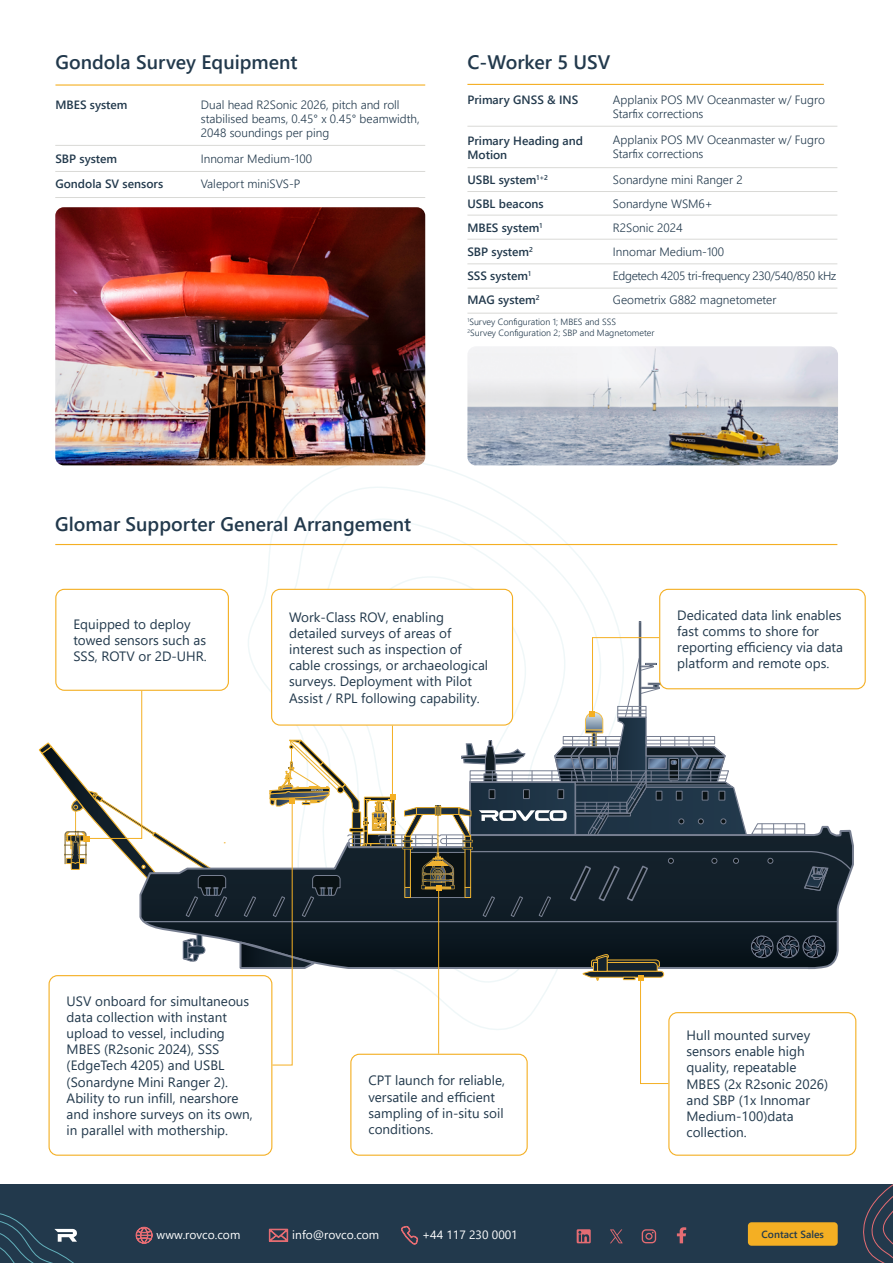
<style>
.page{position:relative;width:893px;height:1263px;background:#fff}
.page>*{position:absolute;margin:0;border:0;box-sizing:border-box;transform-origin:0 0}
.t1{font:600 19.5px "Segoe UI";color:#22394c}
.t2{font:13.5px/16.2px "Segoe UI";color:#22394c}
.t3{font:300 12px/24px "Segoe UI";color:#22394c}
.t4{font:600 12px/24px "Segoe UI";color:#22394c}
.t5{font:12px "Segoe UI";color:#fff}
.t6{font:600 10.2px "Segoe UI";color:#22394c}
.t7{font:300 9px/10.8px "Segoe UI";color:#22394c}
</style>
<div class="page">
<svg style="left:247px;top:452px;width:379px;height:185px"></svg>
<div style="left:639px;top:621px;width:2px;height:96px;border:1px solid #777f91"></div>
<svg style="left:139px;top:841px;width:715px;height:102px"></svg>
<hr style="left:145px;top:921px;width:693px;height:1px;background:#777f91">
<svg style="left:178px;top:933px;width:28px;height:29px"></svg>
<hr style="left:467px;top:167px;width:370px;height:1px;background:#d9d9d6">
<hr style="left:467px;top:126px;width:370px;height:1px;background:#d9d9d6">
<hr style="left:467px;top:191px;width:370px;height:1px;background:#d9d9d6">
<hr style="left:467px;top:215px;width:370px;height:1px;background:#d9d9d6">
<hr style="left:467px;top:264px;width:370px;height:1px;background:#d9d9d6">
<hr style="left:467px;top:239px;width:370px;height:1px;background:#d9d9d6">
<hr style="left:467px;top:288px;width:370px;height:1px;background:#d9d9d6">
<hr style="left:467px;top:84px;width:357px;height:1px;background:#f4af23">
<hr style="left:467px;top:313px;width:370px;height:1px;background:#d9d9d6">
<img style="left:467px;top:346px;width:371px;height:119px">
<div style="left:350px;top:1054px;width:178px;height:102px;border:1px solid #f4af23;border-radius:9px"></div>
<div style="left:272px;top:589px;width:240px;height:136px;background:#fff;border-radius:9px"></div>
<div style="left:668px;top:1012px;width:188px;height:144px;border:1px solid #f4af23;border-radius:9px"></div>
<hr style="left:55px;top:544px;width:782px;height:1px;background:#f4af23">
<div style="left:55px;top:589px;width:174px;height:102px;border:1px solid #f4af23;border-radius:9px"></div>
<div style="left:659px;top:589px;width:207px;height:100px;border:1px solid #f4af23;border-radius:9px"></div>
<div style="left:49px;top:975px;width:223px;height:181px;border:1px solid #f4af23;border-radius:9px"></div>
<svg style="left:238px;top:637px;width:615px;height:447px"></svg>
<svg style="left:38px;top:690px;width:190px;height:227px"></svg>
<hr style="left:55px;top:84px;width:370px;height:2px;background:#f4af23">
<hr style="left:55px;top:145px;width:370px;height:1px;background:#d9d9d6">
<hr style="left:55px;top:171px;width:370px;height:1px;background:#d9d9d6">
<hr style="left:55px;top:197px;width:370px;height:1px;background:#d9d9d6">
<img style="left:55px;top:207px;width:370px;height:258px">
<div style="left:0;top:1185px;width:893px;height:78px;background:#22394c"></div>
<svg style="left:862px;top:1184px;width:31px;height:79px"></svg>
<svg style="left:0;top:1213px;width:77px;height:50px"></svg>
<svg style="left:577px;top:1229px;width:14px;height:14px"></svg>
<svg style="left:642px;top:1229px;width:14px;height:14px"></svg>
<svg style="left:677px;top:1227px;width:9px;height:16px"></svg>
<svg style="left:610px;top:1229px;width:13px;height:14px"></svg>
<div style="left:748px;top:1222px;width:90px;height:24px;background:#f4af23;border-radius:4px"></div>
<svg style="left:136px;top:1227px;width:17px;height:17px"></svg>
<svg style="left:269px;top:1229px;width:19px;height:13px"></svg>
<svg style="left:401px;top:1226px;width:17px;height:18px"></svg>
<h1 class="t1" style="left:55px;top:44px;width:244px">Gondola Survey Equipment</h1>
<p class="t4" style="left:55px;top:91px;width:74px">MBES system</p>
<p class="t3" style="left:201px;top:96px;width:221px;line-height:14.4px">Dual head R2Sonic 2026, pitch and roll stabilised beams, 0.45° x 0.45° beamwidth,<br>2048 soundings per ping</p>
<p class="t3" style="left:201px;top:145px;width:113px;line-height:25.5px">Innomar Medium-100<br>Valeport miniSVS-P</p>
<p class="t4" style="left:55px;top:145px;width:109px;line-height:25.5px">SBP system<br>Gondola SV sensors</p>
<h1 class="t1" style="left:467px;top:44px;width:144px">C-Worker 5 USV</h1>
<p class="t4" style="left:467px;top:87px;width:112px">Primary GNSS &amp; INS</p>
<p class="t4" style="left:467px;top:132px;width:117px;line-height:14.4px">Primary Heading and<br>Motion</p>
<p class="t4" style="left:467px;top:167px;width:82px">USBL system<sup>1+2<br></sup>USBL beacons<br>MBES system<sup>1<br></sup>SBP system<sup>2<br></sup>SSS system<sup>1<br></sup>MAG system<sup>2</sup></p>
<p class="t3" style="left:613px;top:91px;width:213px;line-height:14.4px">Applanix POS MV Oceanmaster w/ Fugro<br>Starfix corrections</p>
<p class="t3" style="left:613px;top:131px;width:213px;line-height:14.4px">Applanix POS MV Oceanmaster w/ Fugro<br>Starfix corrections</p>
<p class="t3" style="left:613px;top:166px;width:225px">Sonardyne mini Ranger 2<br>Sonardyne WSM6+<br>R2Sonic 2024<br>Innomar Medium-100<br>Edgetech 4205 tri-frequency 230/540/850 kHz<br>Geometrix G882 magnetometer</p>
<p class="t7" style="left:467px;top:315px;width:189px"><sup>1</sup>Survey Configuration 1; MBES and SSS<br><sup>2</sup>Survey Configuration 2; SBP and Magnetometer</p>
<h1 class="t1" style="left:55px;top:505px;width:357px">Glomar Supporter General Arrangement</h1>
<p class="t2" style="left:73px;top:614px;width:135px">Equipped to deploy towed sensors such as<br>SSS, ROTV or 2D-UHR.</p>
<p class="t2" style="left:677px;top:606px;width:167px">Dedicated data link enables fast comms to shore for reporting efficiency via data platform and remote ops.</p>
<p class="t2" style="left:289px;top:607px;width:200px">Work-Class ROV, enabling detailed surveys of areas of interest such as inspection of cable crossings, or archaeological surveys. Deployment with Pilot<br>Assist / RPL following capability.</p>
<p class="t2" style="left:67px;top:991px;width:188px">USV onboard for simultaneous data collection with instant upload to vessel, including<br>MBES (R2sonic 2024), SSS (EdgeTech 4205) and USBL (Sonardyne Mini Ranger 2).<br>Ability to run infill, nearshore and inshore surveys on its own, in parallel with mothership.</p>
<p class="t2" style="left:368px;top:1071px;width:138px">CPT launch for reliable, versatile and efficient sampling of in-situ soil conditions.</p>
<p class="t2" style="left:686px;top:1026px;width:143px">Hull mounted survey sensors enable high quality, repeatable<br>MBES (2x R2sonic 2026) and SBP (1x Innomar<br>Medium-100)data collection.</p>
<p class="t5" style="left:157px;top:1223px;width:85px">www.rovco.com</p>
<p class="t5" style="left:292px;top:1223px;width:88px">info@rovco.com</p>
<p class="t5" style="left:422px;top:1223px;width:97px">+44 117 230 0001</p>
<p class="t6" style="left:762px;top:1224px;width:64px">Contact Sales</p>
</div>
